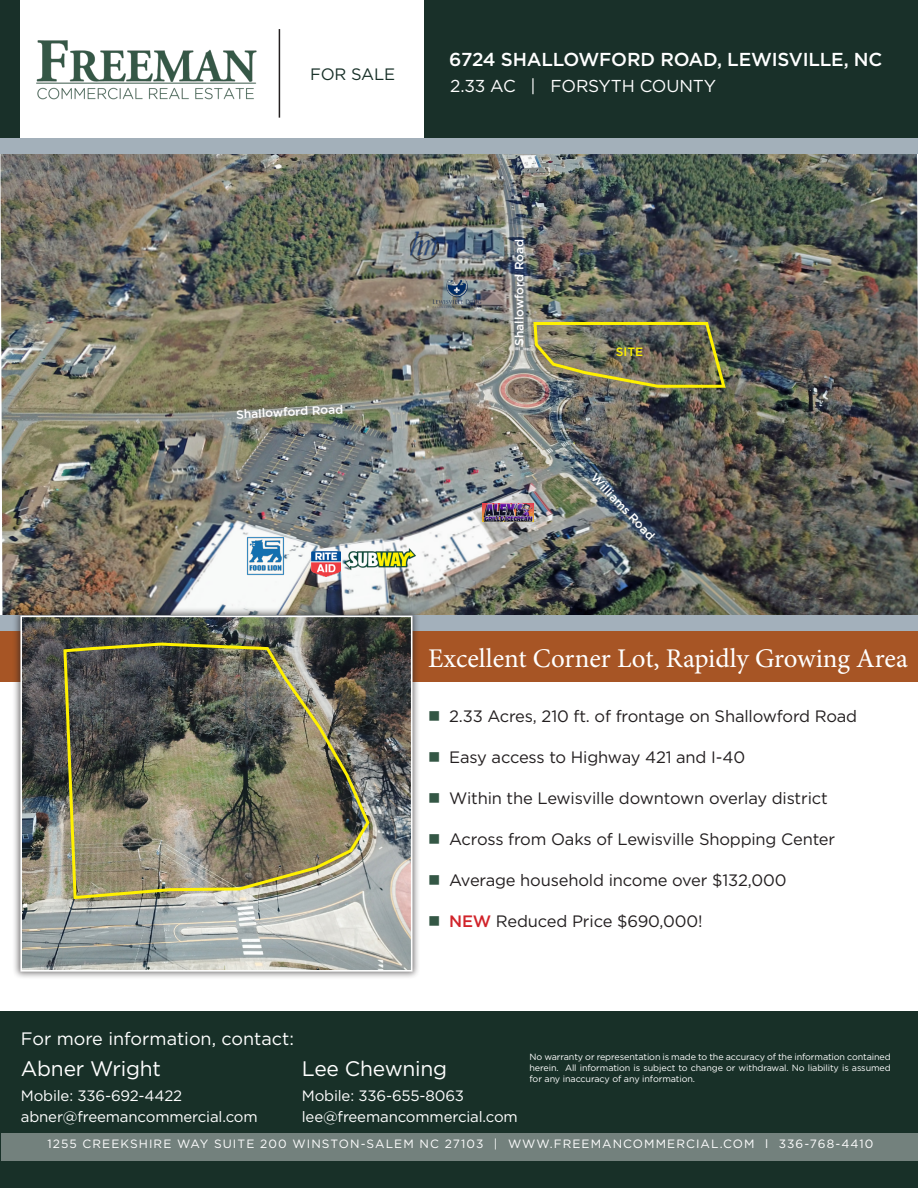
<style>
.page{position:relative;width:918px;height:1188px;background:#fff}
.page>*{position:absolute;margin:0;border:0;box-sizing:border-box;transform-origin:0 0}
.t1{font:27px "Minion Pro";color:#fff}
.t2{font:21px "Gotham";letter-spacing:-.01em;color:#fff}
.t3{font:500 18.75px "Gotham";letter-spacing:-.01em;color:#fff}
.t4{font:18px "Gotham";color:#fff}
.t5{font:17.25px "Gotham";letter-spacing:-.01em;color:#fff}
.t6{font:16.5px "Gotham";letter-spacing:-.01em;color:#231f20}
.t7{font:16.5px "Gotham";letter-spacing:-.01em;color:#183028}
.t8{font:15px/21.6px "Gotham";letter-spacing:-.01em;color:#fff}
.t9{font:12px "Gotham";letter-spacing:.09em;color:#fff}
.t10{font:500 12px "Gotham";color:#fff}
.t11{font:500 12px "Gotham";color:#fff101}
.t12{font:9px/10.8px "Gotham";letter-spacing:-.01em;color:#fff}
.s1{color:#345745}
.s2{font-weight:500;color:#d1232a}
</style>
<div class="page">
<div style="left:0;top:631px;width:918px;height:51px;background:#a75525"></div>
<div style="left:0;top:0;width:19px;height:145px;background:#193029"></div>
<div style="left:424px;top:0;width:494px;height:139px;background:#193029"></div>
<div style="left:0;top:1012px;width:918px;height:176px;background:#183028"></div>
<hr style="left:279px;top:29px;width:1px;height:89px;background:#231f20">
<img style="left:36px;top:40px;width:221px;height:60px">
<img style="left:0;top:153px;width:918px;height:463px">
<div style="left:0;top:138px;width:918px;height:15px;background:#a3b0ba"></div>
<div style="left:0;top:616px;width:918px;height:15px;background:#a3b0bb"></div>
<div style="left:12px;top:607px;width:409px;height:373px;background:#231f20;opacity:.6"></div>
<img style="left:23px;top:619px;width:386px;height:350px">
<div style="left:20px;top:616px;width:392px;height:356px;border:2px solid #fff"></div>
<img style="left:532px;top:320px;width:196px;height:69px">
<img style="left:236px;top:533px;width:60px;height:46px">
<img style="left:341px;top:547px;width:77px;height:25px">
<img style="left:312px;top:552px;width:29px;height:24px">
<img style="left:483px;top:503px;width:50px;height:19px">
<img style="left:433px;top:279px;width:48px;height:28px">
<img style="left:410px;top:231px;width:29px;height:31px">
<img style="left:62px;top:641px;width:309px;height:260px">
<div style="left:1px;top:1133px;width:917px;height:27px;background:#73817d"></div>
<p class="t7" style="left:310px;top:64px;width:86px">FOR SALE</p>
<p class="t3" style="left:449px;top:48px;width:435px">6724 SHALLOWFORD ROAD, LEWISVILLE, NC</p>
<p class="t5" style="left:450px;top:75px;width:267px">2.33 AC | FORSYTH COUNTY</p>
<p class="t10" style="left:236px;top:407px;width:109px;rotate:-3deg">Shallowford Road</p>
<p class="t4" style="left:21px;top:1027px;width:275px">For more information, contact:</p>
<p class="t10" style="left:512px;top:346px;width:109px;rotate:-90deg">Shallowford Road</p>
<p class="t11" style="left:616px;top:343px;width:29px">SITE</p>
<p class="t10" style="left:599px;top:470px;width:88px;rotate:47deg">Williams Road</p>
<p class="t1" style="left:428px;top:640px;width:481px">Excellent Corner Lot, Rapidly Growing Area</p>
<p class="t6" style="left:428px;top:705px;width:431px"><span class="s1">■</span> 2.33 Acres, 210 ft. of frontage on Shallowford Road</p>
<p class="t6" style="left:428px;top:746px;width:318px"><span class="s1">■</span> Easy access to Highway 421 and I-40</p>
<p class="t6" style="left:428px;top:787px;width:401px"><span class="s1">■</span> Within the Lewisville downtown overlay district</p>
<p class="t6" style="left:428px;top:829px;width:409px"><span class="s1">■</span> Across from Oaks of Lewisville Shopping Center</p>
<p class="t6" style="left:428px;top:870px;width:360px"><span class="s1">■</span> Average household income over $132,000</p>
<p class="t6" style="left:428px;top:911px;width:276px"><span class="s1">■</span> <span class="s2">NEW</span> Reduced Price $690,000!</p>
<p class="t2" style="left:21px;top:1055px;width:142px">Abner Wright</p>
<p class="t8" style="left:21px;top:1084px;width:238px">Mobile: 336-692-4422 abner@freemancommercial.com</p>
<p class="t2" style="left:302px;top:1055px;width:147px">Lee Chewning</p>
<p class="t8" style="left:302px;top:1084px;width:217px">Mobile: 336-655-8063 lee@freemancommercial.com</p>
<p class="t12" style="left:530px;top:1052px;width:363px">No warranty or representation is made to the accuracy of the information contained herein. All information is subject to change or withdrawal. No liability is assumed</p>
<p class="t12" style="left:530px;top:1073px;width:167px">for any inaccuracy of any information.</p>
<p class="t9" style="left:47px;top:1136px;width:827px">1255 CREEKSHIRE WAY SUITE 200 WINSTON-SALEM NC 27103 | WWW.FREEMANCOMMERCIAL.COM l 336-768-4410</p>
</div>
